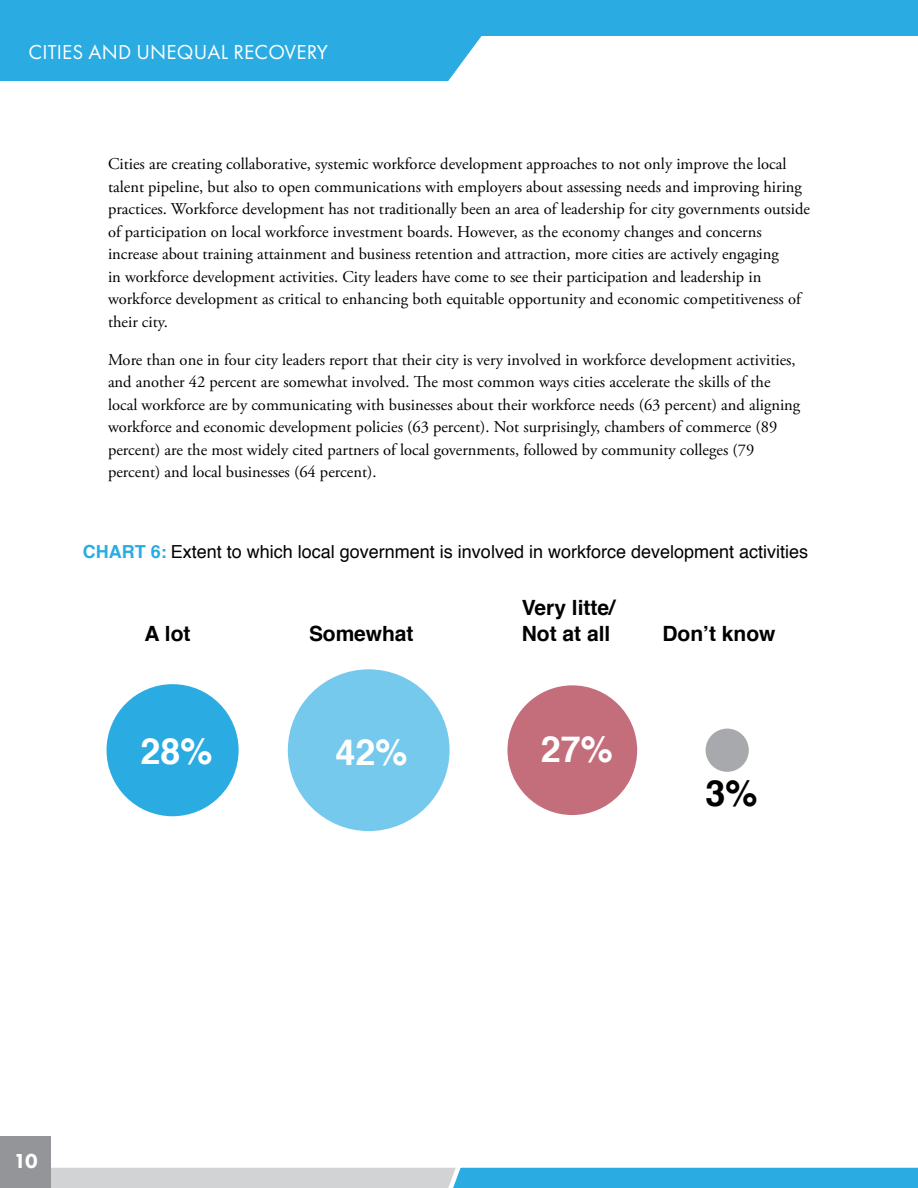
<style>
.page{position:relative;width:918px;height:1188px;background:#fff}
.page>*{position:absolute;margin:0;border:0;box-sizing:border-box;transform-origin:0 0}
.t1{font:700 36px "Helvetica";color:#fff}
.t2{font:700 36px "Helvetica";color:#000}
.t3{font:700 21px/25.2px "Helvetica";color:#000}
.t4{font:21px "Futura PT";letter-spacing:.01em;color:#fff}
.t5{font:800 21px "Futura PT";color:#fff}
.t6{font:18px "Helvetica";color:#000}
.t7{font:16.5px/22.5px "Adobe Garamond Pro";color:#000}
.s1{font-weight:700;color:#2aace2}
</style>
<div class="page">
<svg style="left:50px;top:1160px;width:868px;height:28px"></svg>
<div style="left:0;top:0;width:918px;height:36px;background:#2aace2"></div>
<div style="left:0;top:36px;width:482px;height:45px;background:#2aace2"></div>
<div style="left:0;top:1136px;width:50px;height:52px;background:#939598"></div>
<div style="left:107px;top:684px;width:132px;height:132px;background:#2aace2;border-radius:66px"></div>
<div style="left:288px;top:669px;width:162px;height:162px;background:#75c9ec;border-radius:81px"></div>
<div style="left:507px;top:685px;width:130px;height:130px;background:#c46e7c;border-radius:65px"></div>
<div style="left:706px;top:729px;width:43px;height:43px;background:#a7a9ac;border-radius:22px"></div>
<p class="t4" style="left:29px;top:40px;width:301px">CITIES AND UNEQUAL RECOVERY</p>
<p class="t7" style="left:108px;top:154px;width:704px">Cities are creating collaborative, systemic workforce development approaches to not only improve the local talent pipeline, but also to open communications with employers about assessing needs and improving hiring practices. Workforce development has not traditionally been an area of leadership for city governments outside of participation on local workforce investment boards. However, as the economy changes and concerns increase about training attainment and business retention and attraction, more cities are actively engaging<br>in workforce development activities. City leaders have come to see their participation and leadership in workforce development as critical to enhancing both equitable opportunity and economic competitiveness of their city.</p>
<p class="t7" style="left:108px;top:349px;width:694px">More than one in four city leaders report that their city is very involved in workforce development activities, and another 42 percent are somewhat involved. The most common ways cities accelerate the skills of the local workforce are by communicating with businesses about their workforce needs (63 percent) and aligning workforce and economic development policies (63 percent). Not surprisingly, chambers of commerce (89 percent) are the most widely cited partners of local governments, followed by community colleges (79 percent) and local businesses (64 percent).</p>
<p class="t6" style="left:83px;top:538px;width:727px"><span class="s1">CHART 6:</span> Extent to which local government is involved in workforce development activities</p>
<p class="t3" style="left:145px;top:621px;width:47px">A lot</p>
<p class="t3" style="left:309px;top:621px;width:106px">Somewhat</p>
<p class="t3" style="left:522px;top:596px;width:95px">Very litte/<br>Not at all</p>
<h1 class="t1" style="left:140px;top:722px;width:74px">28%</h1>
<h1 class="t1" style="left:335px;top:723px;width:74px">42%</h1>
<h1 class="t1" style="left:541px;top:720px;width:74px">27%</h1>
<p class="t3" style="left:662px;top:621px;width:115px">Don’t know</p>
<h1 class="t2" style="left:706px;top:764px;width:54px">3%</h1>
<p class="t5" style="left:14px;top:1148px;width:25px">10</p>
</div>
